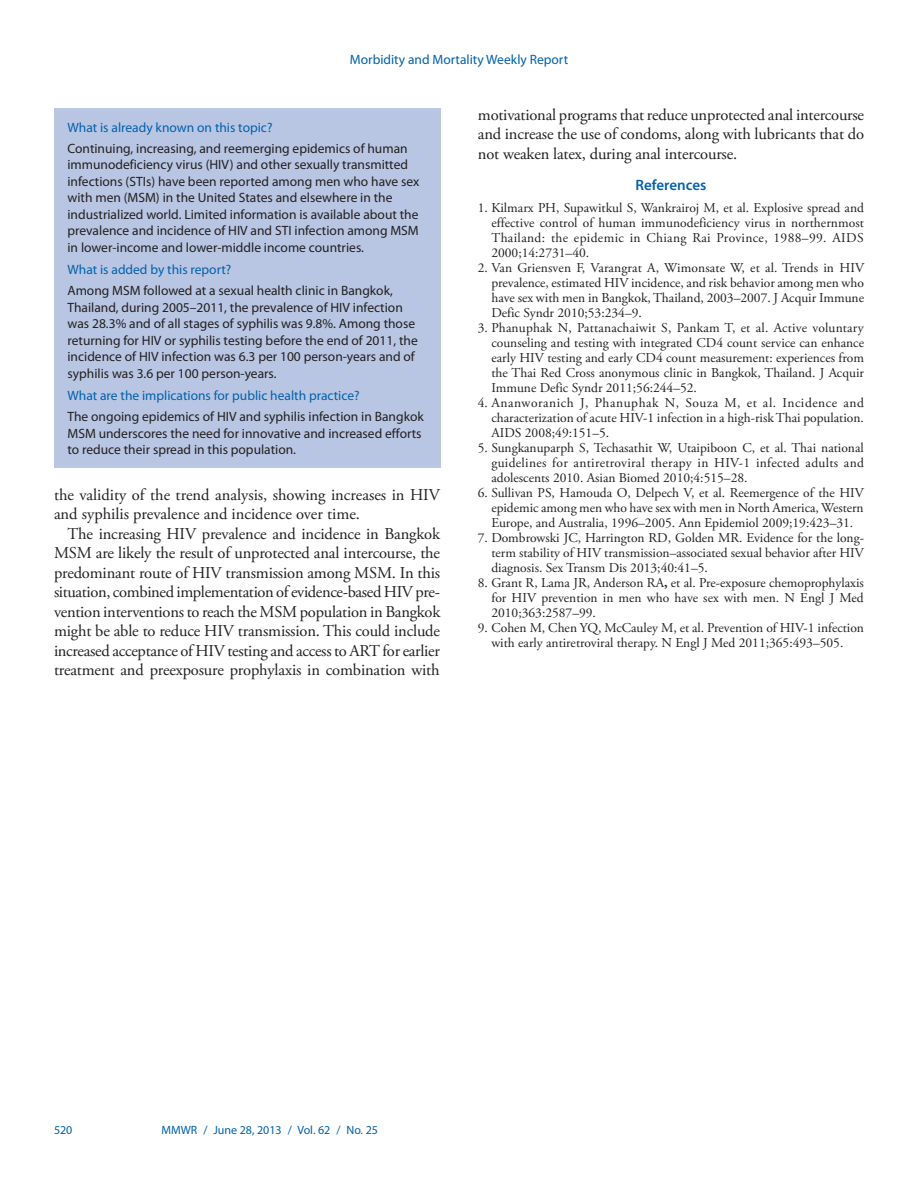
<style>
.page{position:relative;width:918px;height:1188px;background:#fff}
.page>*{position:absolute;margin:0;border:0;box-sizing:border-box;transform-origin:0 0}
.body_copy{font:16.5px/19.5px "Adobe Garamond Pro";letter-spacing:-.01em;color:#231f20;text-align:justify}
.headline3{font:600 15px "Myriad Pro";color:#0161ab}
.reference_text_1-9{font:13.5px/15px "Adobe Garamond Pro";color:#231f20;text-align:justify}
.fb_answer{font:13.5px/16.5px "Myriad Pro";color:#231f20}
.fb_question{font:13.5px "Myriad Pro";color:#0161ab}
.t1{font:12px "Myriad Pro";color:#0161ab}
.s1{font-weight:700}
</style>
<div class="page">
<div style="left:54px;top:108px;width:386px;height:360px;background:#b8c6e3"></div>
<p class="fb_question" style="left:350px;top:51px;width:220px">Morbidity and Mortality Weekly Report</p>
<p class="fb_question" style="left:68px;top:119px;width:206px">What is already known on this topic?</p>
<p class="fb_answer" style="left:68px;top:140px;width:353px">Continuing, increasing, and reemerging epidemics of human immunodeficiency virus (HIV) and other sexually transmitted infections (STIs) have been reported among men who have sex with men (MSM) in the United States and elsewhere in the industrialized world. Limited information is available about the prevalence and incidence of HIV and STI infection among MSM in lower-income and lower-middle income countries.</p>
<p class="fb_question" style="left:68px;top:261px;width:165px">What is added by this report?</p>
<p class="fb_answer" style="left:68px;top:282px;width:352px">Among MSM followed at a sexual health clinic in Bangkok, Thailand, during 2005–2011, the prevalence of HIV infection was 28.3% and of all stages of syphilis was 9.8%. Among those returning for HIV or syphilis testing before the end of 2011, the incidence of HIV infection was 6.3 per 100 person-years and of syphilis was 3.6 per 100 person-years.</p>
<p class="fb_question" style="left:68px;top:387px;width:294px">What are the implications for public health practice?</p>
<p class="fb_answer" style="left:68px;top:408px;width:358px">The ongoing epidemics of HIV and syphilis infection in Bangkok<br>MSM underscores the need for innovative and increased efforts to reduce their spread in this population.</p>
<p class="body_copy" style="left:54px;top:485px;width:388px">the validity of the trend analysis, showing increases in HIV and syphilis prevalence and incidence over time.</p>
<p class="body_copy" style="left:54px;top:524px;width:388px;text-indent:13px">The increasing HIV prevalence and incidence in Bangkok MSM are likely the result of unprotected anal intercourse, the predominant route of HIV transmission among MSM. In this situation, combined implementation of evidence-based HIV pre&shy;vention interventions to reach the MSM population in Bangkok might be able to reduce HIV transmission. This could include increased acceptance of HIV testing and access to ART for earlier treatment and preexposure prophylaxis in combination with</p>
<p class="body_copy" style="left:478px;top:106px;width:388px">motivational programs that reduce unprotected anal intercourse and increase the use of condoms, along with lubricants that do not weaken latex, during anal intercourse.</p>
<p class="headline3" style="left:636px;top:176px;width:72px">References</p>
<p class="reference_text_1-9" style="left:491px;top:201px;width:374px;text-indent:-14px">1. Kilmarx PH, Supawitkul S, Wankrairoj M, et al. Explosive spread and effective control of human immunodeficiency virus in northernmost Thailand: the epidemic in Chiang Rai Province, 1988–99. AIDS 2000;14:2731–40.</p>
<p class="reference_text_1-9" style="left:491px;top:261px;width:374px;text-indent:-14px">2. Van Griensven F, Varangrat A, Wimonsate W, et al. Trends in HIV prevalence, estimated HIV incidence, and risk behavior among men who have sex with men in Bangkok, Thailand, 2003–2007. J Acquir Immune Defic Syndr 2010;53:234–9.</p>
<p class="reference_text_1-9" style="left:491px;top:321px;width:374px;text-indent:-14px">3. Phanuphak N, Pattanachaiwit S, Pankam T, et al. Active voluntary counseling and testing with integrated CD4 count service can enhance early HIV testing and early CD4 count measurement: experiences from the Thai Red Cross anonymous clinic in Bangkok, Thailand. J Acquir Immune Defic Syndr 2011;56:244–52.</p>
<p class="reference_text_1-9" style="left:491px;top:396px;width:374px;text-indent:-14px">4. Ananworanich J, Phanuphak N, Souza M, et al. Incidence and characterization of acute HIV-1 infection in a high-risk Thai population.<br>AIDS 2008;49:151–5.</p>
<p class="reference_text_1-9" style="left:491px;top:441px;width:374px;text-indent:-14px">5. Sungkanuparph S, Techasathit W, Utaipiboon C, et al. Thai national guidelines for antiretroviral therapy in HIV-1 infected adults and adolescents 2010. Asian Biomed 2010;4:515–28.</p>
<p class="reference_text_1-9" style="left:491px;top:486px;width:374px;text-indent:-14px">6. Sullivan PS, Hamouda O, Delpech V, et al. Reemergence of the HIV epidemic among men who have sex with men in North America, Western Europe, and Australia, 1996–2005. Ann Epidemiol 2009;19:423–31.</p>
<p class="reference_text_1-9" style="left:491px;top:531px;width:374px;text-indent:-14px">7. Dombrowski JC, Harrington RD, Golden MR. Evidence for the long&shy;term stability of HIV transmission–associated sexual behavior after HIV diagnosis. Sex Transm Dis 2013;40:41–5.</p>
<p class="reference_text_1-9" style="left:491px;top:576px;width:374px;text-indent:-14px">8. Grant R, Lama JR, Anderson RA<span class="s1">,</span> et al. Pre-exposure chemoprophylaxis for HIV prevention in men who have sex with men. N Engl J Med 2010;363:2587–99.</p>
<p class="reference_text_1-9" style="left:478px;top:621px;width:388px;text-align:center">9. Cohen M, Chen YQ, McCauley M, et al. Prevention of HIV-1 infection with early antiretroviral therapy. N Engl J Med 2011;365:493–505.</p>
<p class="t1" style="left:54px;top:1123px;width:20px">520</p>
<p class="t1" style="left:161px;top:1123px;width:218px">MMWR / June 28, 2013 / Vol. 62 / No. 25</p>
</div>
